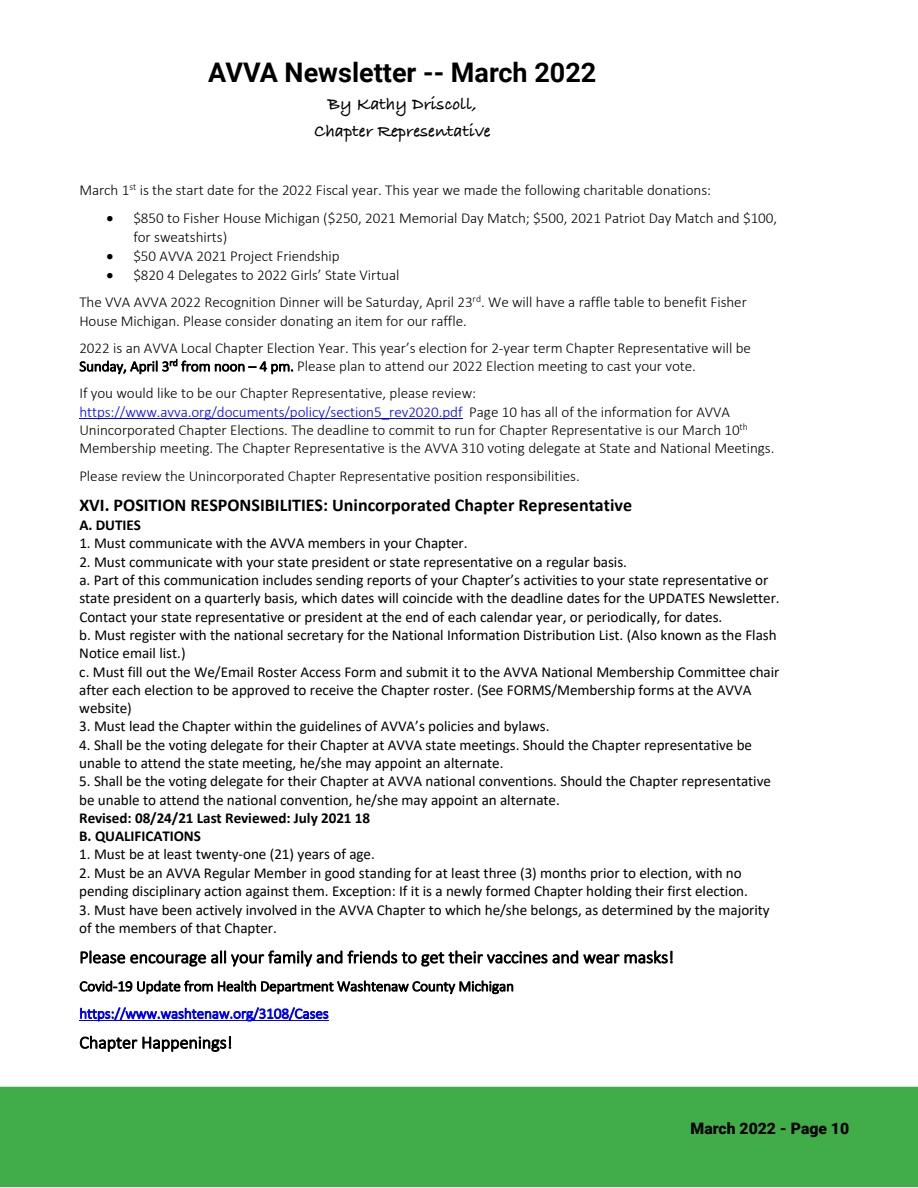
<style>
.page{position:relative;width:918px;height:1188px;background:#fff}
.page>*{position:absolute;margin:0;border:0;box-sizing:border-box;transform-origin:0 0}
.t1{font:700 27px "Roboto";color:#000}
.t2{font:700 18px "Calibri";color:#000}
.t3{font:700 18px/27px "Bradley Hand ITCTT";color:#000;text-align:center}
.t4{font:300 17.7px "Calibri";color:#000}
.t5{font:900 15.75px "Roboto";color:#000}
.t6{font:15.15px/18.3px "Calibri";letter-spacing:-.005em;color:#000}
.t7{font:300 15.15px/18.3px "Calibri";letter-spacing:-.005em;color:#000}
.t8{font:700 15.15px/18.3px "Calibri";letter-spacing:-.005em;color:#000}
.t9{font:300 14.85px "Calibri";letter-spacing:-.005em;color:#000}
.t10{font:300 14.85px "Calibri";letter-spacing:-.005em;color:#00f}
.s1{font-size:14.85px}
.s2{color:#00f}
</style>
<div class="page">
<div style="left:0;top:1087px;width:918px;height:100px;background:#41ad49"></div>
<hr style="left:79px;top:419px;width:383px;height:1px;background:#00f">
<hr style="left:79px;top:1020px;width:250px;height:1px;background:#00f">
<h1 class="t1" style="left:208px;top:54px;width:390px">AVVA Newsletter -- March 2022</h1>
<p class="t3" style="left:314px;top:90px;width:178px">By Kathy Driscoll,<br>Chapter Representative</p>
<p class="t7" style="left:79px;top:181px;width:633px">March 1<sup>st</sup> is the start date for the 2022 Fiscal year. This year we made the following charitable donations:</p>
<p class="t7" style="left:133px;top:209px;width:645px;text-indent:-27px">• $850 to Fisher House Michigan ($250, 2021 Memorial Day Match; $500, 2021 Patriot Day Match and $100, for sweatshirts)</p>
<p class="t7" style="left:106px;top:247px;width:235px">• $50 AVVA 2021 Project Friendship</p>
<p class="t7" style="left:79px;top:261px;width:669px;line-height:27.3px;text-indent:27px">• $820 4 Delegates to 2022 Girls’ State Virtual<br>The VVA AVVA 2022 Recognition Dinner will be Saturday, April 23<sup>rd</sup>. We will have a raffle table to benefit Fisher</p>
<p class="t7" style="left:79px;top:307px;width:673px;line-height:27.3px">House Michigan. Please consider donating an item for our raffle.<br>2022 is an AVVA Local Chapter Election Year. This year’s election for 2-year term Chapter Representative will be</p>
<p class="t7" style="left:79px;top:353px;width:618px;line-height:27px"><span class="s1">Sunday, April 3</span><sup>rd</sup> <span class="s1">from noon – 4 pm.</span> Please plan to attend our 2022 Election meeting to cast your vote.<br>If you would like to be our Chapter Representative, please review:</p>
<p class="t7" style="left:79px;top:402px;width:697px"><span class="s2">https://www.avva.org/documents/policy/section5_rev2020.pdf</span> Page 10 has all of the information for AVVA<br>Unincorporated Chapter Elections. The deadline to commit to run for Chapter Representative is our March 10<sup>th<br></sup>Membership meeting. The Chapter Representative is the AVVA 310 voting delegate at State and National Meetings.</p>
<p class="t7" style="left:79px;top:467px;width:502px">Please review the Unincorporated Chapter Representative position responsibilities.</p>
<p class="t2" style="left:79px;top:492px;width:554px">XVI. POSITION RESPONSIBILITIES: Unincorporated Chapter Representative</p>
<p class="t8" style="left:79px;top:516px;width:63px">A. DUTIES</p>
<p class="t6" style="left:79px;top:534px;width:390px">1. Must communicate with the AVVA members in your Chapter.</p>
<p class="t6" style="left:79px;top:552px;width:702px">2. Must communicate with your state president or state representative on a regular basis.<br>a. Part of this communication includes sending reports of your Chapter’s activities to your state representative or state president on a quarterly basis, which dates will coincide with the deadline dates for the UPDATES Newsletter.<br>Contact your state representative or president at the end of each calendar year, or periodically, for dates.<br>b. Must register with the national secretary for the National Information Distribution List. (Also known as the Flash Notice email list.)<br>c. Must fill out the We/Email Roster Access Form and submit it to the AVVA National Membership Committee chair after each election to be approved to receive the Chapter roster. (See FORMS/Membership forms at the AVVA website)</p>
<p class="t6" style="left:79px;top:717px;width:472px">3. Must lead the Chapter within the guidelines of AVVA’s policies and bylaws.</p>
<p class="t6" style="left:79px;top:735px;width:674px">4. Shall be the voting delegate for their Chapter at AVVA state meetings. Should the Chapter representative be unable to attend the state meeting, he/she may appoint an alternate.</p>
<p class="t6" style="left:79px;top:772px;width:693px">5. Shall be the voting delegate for their Chapter at AVVA national conventions. Should the Chapter representative be unable to attend the national convention, he/she may appoint an alternate.</p>
<p class="t8" style="left:79px;top:808px;width:293px">Revised: 08/24/21 Last Reviewed: July 2021 18<br>B. QUALIFICATIONS</p>
<p class="t6" style="left:79px;top:845px;width:297px">1. Must be at least twenty-one (21) years of age.</p>
<p class="t6" style="left:79px;top:863px;width:670px">2. Must be an AVVA Regular Member in good standing for at least three (3) months prior to election, with no pending disciplinary action against them. Exception: If it is a newly formed Chapter holding their first election.</p>
<p class="t6" style="left:79px;top:900px;width:692px">3. Must have been actively involved in the AVVA Chapter to which he/she belongs, as determined by the majority of the members of that Chapter.</p>
<p class="t4" style="left:79px;top:946px;width:596px">Please encourage all your family and friends to get their vaccines and wear masks!</p>
<p class="t9" style="left:79px;top:977px;width:436px">Covid-19 Update from Health Department Washtenaw County Michigan</p>
<p class="t10" style="left:79px;top:1004px;width:251px">https://www.washtenaw.org/3108/Cases</p>
<p class="t4" style="left:79px;top:1031px;width:155px">Chapter Happenings!</p>
<p class="t5" style="left:691px;top:1117px;width:160px">March 2022 - Page 10</p>
</div>
